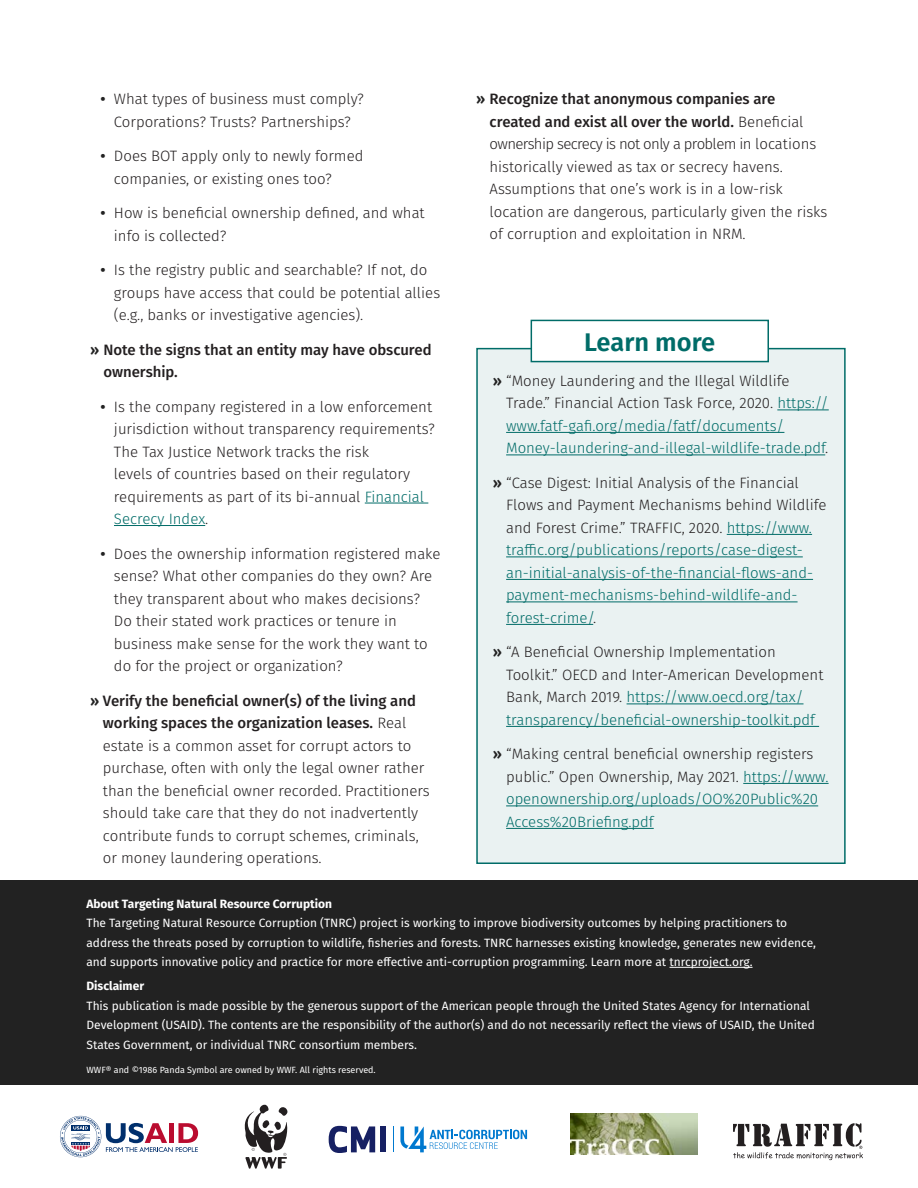
<style>
.page{position:relative;width:918px;height:1188px;background:#fff}
.page>*{position:absolute;margin:0;border:0;box-sizing:border-box;transform-origin:0 0}
.t1{font:600 25.5px "Fira Sans";color:#006c68}
.t2{font:300 15px/22.5px "Fira Sans";color:#231f20}
.t3{font:300 15px/22.5px "Fira Sans";color:#006c68}
.t4{font:500 15px/22.5px "Fira Sans";color:#231f20}
.t5{font:12px/19.5px "Fira Sans";color:#fff}
.t6{font:700 12px "Fira Sans";color:#fff}
.t7{font:9px "Fira Sans";color:#fff}
.s1{font-weight:600;color:#222}
.s2{color:#006c68}
.s3{font-weight:500}
.s4{color:#231f20}
</style>
<div class="page">
<hr style="left:365px;top:503px;width:63px;height:1px;background:#006c68">
<hr style="left:114px;top:525px;width:91px;height:1px;background:#006c68">
<div style="left:0;top:880px;width:918px;height:204px;background:#222"></div>
<hr style="left:670px;top:967px;width:83px;height:1px;background:#fff">
<svg style="left:329px;top:1126px;width:46px;height:27px"></svg>
<div style="left:380px;top:1126px;width:6px;height:26px;background:#162063"></div>
<svg style="left:393px;top:1126px;width:1px;height:26px"></svg>
<svg style="left:400px;top:1126px;width:127px;height:26px"></svg>
<img style="left:571px;top:1113px;width:127px;height:42px">
<svg style="left:733px;top:1123px;width:130px;height:37px"></svg>
<svg style="left:245px;top:1105px;width:42px;height:64px"></svg>
<svg style="left:60px;top:1116px;width:138px;height:41px"></svg>
<div style="left:477px;top:349px;width:368px;height:514px;background:#eaf2f2"></div>
<hr style="left:777px;top:410px;width:52px;height:1px;background:#006c68">
<hr style="left:506px;top:432px;width:278px;height:1px;background:#006c68">
<hr style="left:506px;top:455px;width:319px;height:1px;background:#006c68">
<hr style="left:727px;top:534px;width:85px;height:1px;background:#006c68">
<hr style="left:506px;top:557px;width:297px;height:1px;background:#006c68">
<hr style="left:506px;top:579px;width:307px;height:1px;background:#006c68">
<hr style="left:506px;top:602px;width:292px;height:1px;background:#006c68">
<hr style="left:506px;top:624px;width:87px;height:1px;background:#006c68">
<hr style="left:627px;top:704px;width:177px;height:1px;background:#006c68">
<hr style="left:506px;top:726px;width:313px;height:1px;background:#006c68">
<hr style="left:743px;top:783px;width:86px;height:1px;background:#006c68">
<hr style="left:506px;top:806px;width:312px;height:1px;background:#006c68">
<hr style="left:506px;top:828px;width:148px;height:1px;background:#006c68">
<div style="left:476px;top:348px;width:370px;height:516px;border:2px solid #006c68"></div>
<div style="left:531px;top:320px;width:237px;height:42px;background:#fff"></div>
<div style="left:531px;top:320px;width:238px;height:42px;border:2px solid #006c68"></div>
<p class="t2" style="left:100px;top:87px;width:265px;text-align:center"><span class="s1">•</span> What types of business must comply?<br>Corporations? Trusts? Partnerships?</p>
<p class="t2" style="left:114px;top:144px;width:251px;text-indent:-13px"><span class="s1">•</span> Does BOT apply only to newly formed companies, or existing ones too?</p>
<p class="t2" style="left:114px;top:201px;width:312px;text-indent:-13px"><span class="s1">•</span> How is beneficial ownership defined, and what info is collected?</p>
<p class="t2" style="left:114px;top:258px;width:328px;text-indent:-13px"><span class="s1">•</span> Is the registry public and searchable? If not, do groups have access that could be potential allies (e.g., banks or investigative agencies).</p>
<p class="t4" style="left:103px;top:337px;width:330px;text-indent:-13px"><span class="s1">»</span> Note the signs that an entity may have obscured ownership.</p>
<p class="t2" style="left:114px;top:395px;width:322px;text-indent:-13px"><span class="s1">•</span> Is the company registered in a low enforcement jurisdiction without transparency requirements?<br>The Tax Justice Network tracks the risk<br>levels of countries based on their regulatory requirements as part of its bi-annual <span class="s2">Financial Secrecy Index</span>.</p>
<p class="t2" style="left:114px;top:542px;width:328px;text-indent:-13px"><span class="s1">•</span> Does the ownership information registered make sense? What other companies do they own? Are they transparent about who makes decisions?<br>Do their stated work practices or tenure in business make sense for the work they want to do for the project or organization?</p>
<p class="t2" style="left:103px;top:689px;width:328px;text-indent:-13px"><span class="s1">»</span> <span class="s3">Verify the beneficial owner(s) of the living and working spaces the organization leases.</span> Real estate is a common asset for corrupt actors to purchase, often with only the legal owner rather than the beneficial owner recorded. Practitioners should take care that they do not inadvertently contribute funds to corrupt schemes, criminals, or money laundering operations.</p>
<p class="t2" style="left:490px;top:87px;width:339px;text-indent:-13px"><span class="s1">»</span> <span class="s3">Recognize that anonymous companies are created and exist all over the world.</span> Beneficial ownership secrecy is not only a problem in locations historically viewed as tax or secrecy havens.<br>Assumptions that one’s work is in a low-risk location are dangerous, particularly given the risks of corruption and exploitation in NRM.</p>
<h1 class="t1" style="left:584px;top:322px;width:133px">Learn more</h1>
<p class="t3" style="left:506px;top:369px;width:324px;text-indent:-13px"><span class="s1">»</span> <span class="s4">“Money Laundering and the Illegal Wildlife Trade.” Financial Action Task Force, 2020.</span> https:// www.fatf-gafi.org/media/fatf/documents/ Money-laundering-and-illegal-wildlife-trade.pdf<span class="s4">.</span></p>
<p class="t3" style="left:506px;top:471px;width:322px;text-indent:-13px"><span class="s1">»</span> <span class="s4">“Case Digest: Initial Analysis of the Financial Flows and Payment Mechanisms behind Wildlife and Forest Crime.” TRAFFIC, 2020.</span> https://www. traffic.org/publications/reports/case-digest&shy;an-initial-analysis-of-the-financial-flows-and&shy;payment-mechanisms-behind-wildlife-and&shy;forest-crime/<span class="s4">.</span></p>
<p class="t2" style="left:506px;top:641px;width:319px;text-indent:-13px"><span class="s1">»</span> “A Beneficial Ownership Implementation Toolkit.” OECD and Inter-American Development Bank, March 2019. <span class="s2">https://www.oecd.org/tax/ transparency/beneficial-ownership-toolkit.pdf</span></p>
<p class="t3" style="left:506px;top:743px;width:324px;text-indent:-13px"><span class="s1">»</span> <span class="s4">“Making central beneficial ownership registers public.” Open Ownership, May 2021.</span> https://www. openownership.org/uploads/OO%20Public%20<br>Access%20Briefing.pdf</p>
<p class="t6" style="left:86px;top:893px;width:247px">About Targeting Natural Resource Corruption</p>
<p class="t5" style="left:86px;top:913px;width:731px">The Targeting Natural Resource Corruption (TNRC) project is working to improve biodiversity outcomes by helping practitioners to address the threats posed by corruption to wildlife, fisheries and forests. TNRC harnesses existing knowledge, generates new evidence, and supports innovative policy and practice for more effective anti-corruption programming. Learn more at tnrcproject.org.</p>
<p class="t6" style="left:86px;top:976px;width:59px">Disclaimer</p>
<p class="t5" style="left:86px;top:995px;width:730px">This publication is made possible by the generous support of the American people through the United States Agency for International<br>Development (USAID). The contents are the responsibility of the author(s) and do not necessarily reflect the views of USAID, the United<br>States Government, or individual TNRC consortium members.</p>
<p class="t7" style="left:86px;top:1063px;width:291px">WWF® and ©1986 Panda Symbol are owned by WWF. All rights reserved.</p>
</div>
